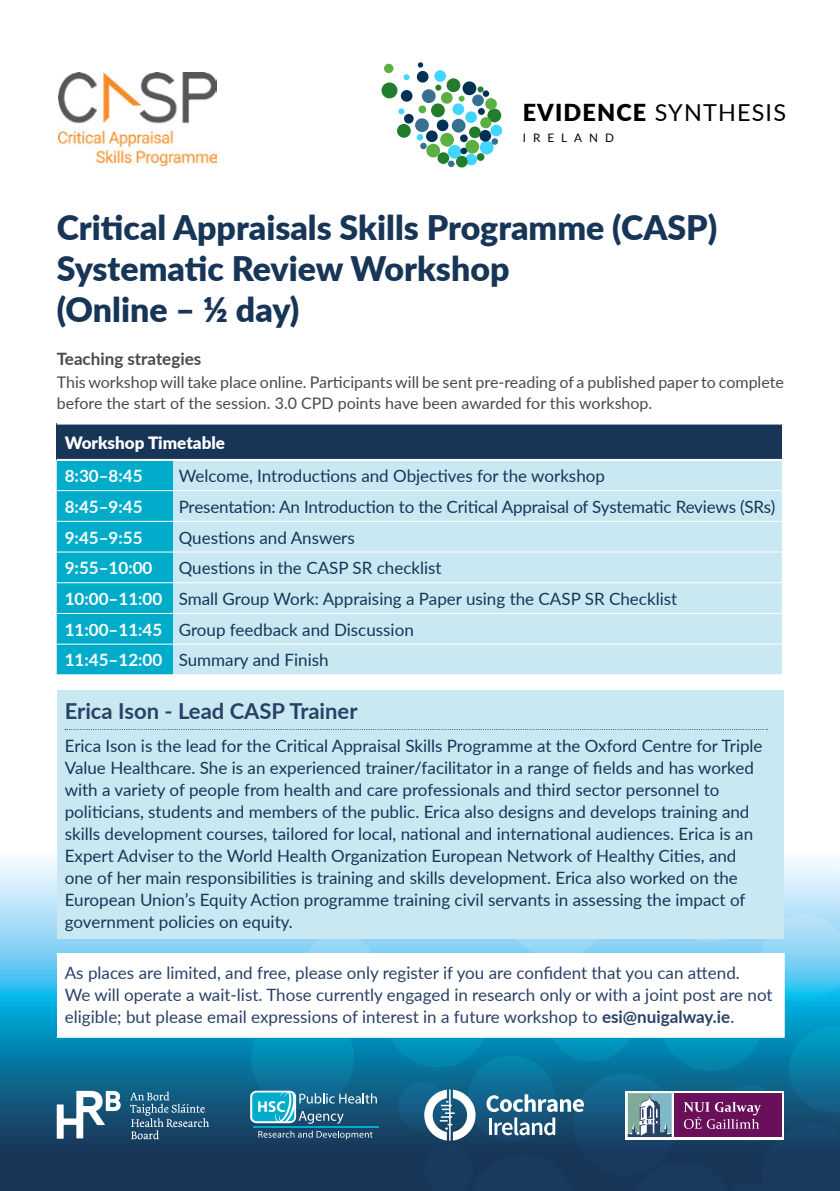
<style>
.page{position:relative;width:840px;height:1191px;background:#fff}
.page>*{position:absolute;margin:0;border:0;box-sizing:border-box;transform-origin:0 0}
.t1{font:900 33.8px/40.6px "Lato";color:#173557}
.t2{font:23.4px "Lato";letter-spacing:.05em;color:#000}
.t3{font:700 22px "Lato";color:#2a4166}
.t4{font:17px/22px "Lato";color:#173557}
.t5{font:17px/22px "Lato";color:#2a4166}
.t6{font:700 17px "Lato";color:#fff}
.t7{font:700 17px "Lato";color:#4a4a49}
.t8{font:900 17px "Lato";color:#fff}
.t9{font:16px/21px "Lato";color:#4a4a49}
.t10{font:11.6px "Lato";letter-spacing:.6em;color:#000}
.s1{font-weight:900}
.s2{font-weight:700;color:#fff}
.s3{font-weight:700}
</style>
<div class="page">
<svg style="left:0;top:847px;width:839px;height:344px;background:#347b9e"></svg>
<svg style="left:760px;top:914px;width:79px;height:86px;background:#79d2f4"></svg>
<div style="left:505px;top:856px;width:103px;height:102px;background:#99d7f7;border-radius:50%"></div>
<svg style="left:251px;top:1007px;width:103px;height:102px;background:#0984aa"></svg>
<svg style="left:573px;top:1073px;width:103px;height:102px;background:#1c547a"></svg>
<div style="left:398px;top:1082px;width:49px;height:48px;background:linear-gradient(to bottom,#0f6f99,#1a4b72);border-radius:50%"></div>
<svg style="left:547px;top:975px;width:88px;height:86px"></svg>
<svg style="left:467px;top:1055px;width:87px;height:86px;background:#0a789f"></svg>
<svg style="left:812px;top:847px;width:27px;height:30px"></svg>
<svg style="left:386px;top:966px;width:103px;height:101px;background:#0a94b8"></svg>
<div style="left:303px;top:933px;width:72px;height:71px;background:#96d6f6;border-radius:50%"></div>
<div style="left:434px;top:70px;width:12px;height:12px;background:#41d5ff;border-radius:50%"></div>
<svg style="left:403px;top:74px;width:6px;height:6px"></svg>
<div style="left:479px;top:141px;width:14px;height:13px;background:#41d5ff;border-radius:50%"></div>
<div style="left:447px;top:145px;width:14px;height:14px;background:#41d5ff;border-radius:50%"></div>
<svg style="left:398px;top:108px;width:6px;height:6px"></svg>
<div style="left:465px;top:111px;width:11px;height:12px;background:#41d5ff;border-radius:50%"></div>
<div style="left:465px;top:154px;width:11px;height:11px;background:#41d5ff;border-radius:50%"></div>
<div style="left:490px;top:125px;width:12px;height:11px;background:#41d5ff;border-radius:50%"></div>
<div style="left:452px;top:103px;width:12px;height:12px;background:#41d5ff;border-radius:50%"></div>
<div style="left:431px;top:103px;width:13px;height:14px;background:#217c2b;border-radius:50%"></div>
<div style="left:397px;top:124px;width:13px;height:14px;background:#217c2b;border-radius:50%"></div>
<div style="left:437px;top:152px;width:12px;height:12px;background:#217c2b;border-radius:50%"></div>
<div style="left:476px;top:153px;width:8px;height:8px;background:#217c2b;border-radius:50%"></div>
<svg style="left:468px;top:126px;width:12px;height:12px"></svg>
<svg style="left:477px;top:86px;width:6px;height:6px"></svg>
<div style="left:446px;top:78px;width:14px;height:14px;background:#217c2b;border-radius:50%"></div>
<svg style="left:435px;top:85px;width:6px;height:6px"></svg>
<div style="left:455px;top:156px;width:12px;height:11px;background:#217c2b;border-radius:50%"></div>
<div style="left:487px;top:109px;width:14px;height:13px;background:#217c2b;border-radius:50%"></div>
<div style="left:381px;top:82px;width:16px;height:16px;background:#217c2b;border-radius:50%"></div>
<div style="left:480px;top:117px;width:11px;height:11px;background:#5ab043;border-radius:50%"></div>
<div style="left:465px;top:140px;width:14px;height:14px;background:#5ab043;border-radius:50%"></div>
<div style="left:441px;top:92px;width:11px;height:12px;background:#5ab043;border-radius:50%"></div>
<div style="left:440px;top:133px;width:13px;height:14px;background:#5ab043;border-radius:50%"></div>
<div style="left:418px;top:106px;width:8px;height:7px;background:#5ab043;border-radius:50%"></div>
<div style="left:384px;top:64px;width:9px;height:9px;background:#5ab043;border-radius:50%"></div>
<div style="left:426px;top:144px;width:14px;height:13px;background:#5ab043;border-radius:50%"></div>
<svg style="left:458px;top:96px;width:6px;height:6px"></svg>
<div style="left:485px;top:98px;width:11px;height:12px;background:#5ab043;border-radius:50%"></div>
<div style="left:462px;top:81px;width:14px;height:14px;background:#003056;border-radius:50%"></div>
<div style="left:482px;top:90px;width:7px;height:7px;background:#003056;border-radius:50%"></div>
<div style="left:416px;top:71px;width:12px;height:12px;background:#003056;border-radius:50%"></div>
<div style="left:460px;top:134px;width:7px;height:8px;background:#003056;border-radius:50%"></div>
<div style="left:479px;top:130px;width:12px;height:12px;background:#003056;border-radius:50%"></div>
<div style="left:460px;top:148px;width:7px;height:6px;background:#003056;border-radius:50%"></div>
<div style="left:416px;top:134px;width:7px;height:7px;background:#41d5ff;border-radius:50%"></div>
<div style="left:436px;top:119px;width:12px;height:12px;background:#003056;border-radius:50%"></div>
<div style="left:426px;top:130px;width:11px;height:12px;background:#003056;border-radius:50%"></div>
<svg style="left:477px;top:108px;width:7px;height:7px"></svg>
<div style="left:400px;top:90px;width:12px;height:12px;background:#003056;border-radius:50%"></div>
<div style="left:421px;top:89px;width:14px;height:14px;background:#396f91;border-radius:50%"></div>
<div style="left:472px;top:95px;width:11px;height:11px;background:#396f91;border-radius:50%"></div>
<div style="left:491px;top:138px;width:7px;height:7px;background:#396f91;border-radius:50%"></div>
<svg style="left:447px;top:160px;width:7px;height:7px"></svg>
<div style="left:451px;top:119px;width:14px;height:14px;background:#396f91;border-radius:50%"></div>
<svg style="left:420px;top:143px;width:6px;height:6px"></svg>
<div style="left:415px;top:118px;width:13px;height:14px;background:#396f91;border-radius:50%"></div>
<svg style="left:417px;top:62px;width:6px;height:6px"></svg>
<div style="left:404px;top:114px;width:9px;height:9px;background:#003056;border-radius:50%"></div>
<svg style="left:627px;top:1026px;width:212px;height:165px;background:#2b5c84"></svg>
<svg style="left:57px;top:1090px;width:64px;height:48px"></svg>
<svg style="left:130px;top:1091px;width:79px;height:48px;background:#366886"></svg>
<svg style="left:258px;top:1130px;width:114px;height:9px"></svg>
<div style="left:250px;top:1090px;width:46px;height:33px;background:#fff;border-radius:6px"></div>
<svg style="left:252px;top:1092px;width:124px;height:31px;background:#408da9"></svg>
<hr style="left:253px;top:1126px;width:125px;height:1px;background:#00acc9">
<svg style="left:424px;top:1089px;width:159px;height:102px;background:#385f7e"></svg>
<div style="left:57px;top:423px;width:725px;height:37px;background:#173557"></div>
<div style="left:57px;top:461px;width:116px;height:213px;background:#00acc9"></div>
<div style="left:173px;top:461px;width:608px;height:213px;background:#cae8f1"></div>
<hr style="left:57px;top:422px;width:116px;height:2px;background:#fff">
<hr style="left:173px;top:422px;width:610px;height:2px;background:#fff">
<hr style="left:57px;top:459px;width:116px;height:2px;background:#fff">
<hr style="left:173px;top:459px;width:610px;height:2px;background:#fff">
<hr style="left:57px;top:490px;width:116px;height:1px;background:#fff">
<hr style="left:173px;top:490px;width:608px;height:1px;background:#fff">
<hr style="left:57px;top:521px;width:116px;height:1px;background:#fff">
<hr style="left:173px;top:521px;width:608px;height:1px;background:#fff">
<hr style="left:57px;top:551px;width:116px;height:1px;background:#fff">
<hr style="left:173px;top:551px;width:608px;height:1px;background:#fff">
<hr style="left:57px;top:582px;width:116px;height:1px;background:#fff">
<hr style="left:173px;top:582px;width:608px;height:1px;background:#fff">
<hr style="left:57px;top:613px;width:116px;height:1px;background:#fff">
<hr style="left:173px;top:613px;width:608px;height:1px;background:#fff">
<hr style="left:57px;top:643px;width:116px;height:1px;background:#fff">
<hr style="left:173px;top:643px;width:608px;height:1px;background:#fff">
<hr style="left:781px;top:424px;width:2px;height:35px;background:#fff">
<div style="left:57px;top:689px;width:726px;height:250px;background:#cae8f1"></div>
<hr style="left:57px;top:689px;width:726px;height:1px;background:#fff">
<div style="left:57px;top:953px;width:726px;height:84px;background:#fff"></div>
<hr style="left:57px;top:953px;width:727px;height:1px;background:#fff">
<hr style="left:57px;top:1036px;width:727px;height:1px;background:#fff">
<hr style="left:782px;top:954px;width:2px;height:82px;background:#fff">
<svg style="left:65px;top:729px;width:701px;height:1px"></svg>
<img style="left:58px;top:73px;width:159px;height:92px">
<h2 class="t2" style="left:522px;top:95px;width:265px"><span class="s1">EVIDENCE</span> SYNTHESIS</h2>
<p class="t10" style="left:522px;top:130px;width:93px">IRELAND</p>
<h1 class="t1" style="left:57px;top:206px;width:661px">Critical Appraisals Skills Programme (CASP)<br>Systematic Review Workshop<br>(Online – ½ day)</h1>
<p class="t7" style="left:57px;top:346px;width:146px">Teaching strategies</p>
<p class="t9" style="left:57px;top:371px;width:728px">This workshop will take place online. Participants will be sent pre-reading of a published paper to complete before the start of the session. 3.0 CPD points have been awarded for this workshop.</p>
<p class="t8" style="left:65px;top:429px;width:162px">Workshop Timetable</p>
<p class="t6" style="left:65px;top:463px;width:79px">8:30–8:45</p>
<p class="t4" style="left:179px;top:464px;width:427px">Welcome, Introductions and Objectives for the workshop</p>
<p class="t6" style="left:65px;top:494px;width:79px">8:45–9:45</p>
<p class="t4" style="left:179px;top:495px;width:597px">Presentation: An Introduction to the Critical Appraisal of Systematic Reviews (SRs)</p>
<p class="t6" style="left:65px;top:525px;width:79px">9:45–9:55</p>
<p class="t4" style="left:179px;top:525px;width:177px">Questions and Answers</p>
<p class="t6" style="left:65px;top:555px;width:89px">9:55–10:00</p>
<p class="t4" style="left:65px;top:552px;width:613px;line-height:30.6px;text-indent:114px">Questions in the CASP SR checklist<br><span class="s2">10:00–11:00</span> Small Group Work: Appraising a Paper using the CASP SR Checklist <span class="s2">11:00–11:45</span> Group feedback and Discussion<br><span class="s2">11:45–12:00</span> Summary and Finish</p>
<p class="t3" style="left:65px;top:694px;width:294px">Erica Ison - Lead CASP Trainer</p>
<p class="t4" style="left:65px;top:734px;width:699px">Erica Ison is the lead for the Critical Appraisal Skills Programme at the Oxford Centre for Triple Value Healthcare. She is an experienced trainer/facilitator in a range of fields and has worked with a variety of people from health and care professionals and third sector personnel to politicians, students and members of the public. Erica also designs and develops training and skills development courses, tailored for local, national and international audiences. Erica is an Expert Adviser to the World Health Organization European Network of Healthy Cities, and one of her main responsibilities is training and skills development. Erica also worked on the European Union’s Equity Action programme training civil servants in assessing the impact of government policies on equity.</p>
<p class="t5" style="left:65px;top:961px;width:709px">As places are limited, and free, please only register if you are confident that you can attend.<br>We will operate a wait-list. Those currently engaged in research only or with a joint post are not eligible; but please email expressions of interest in a future workshop to <span class="s3">esi@nuigalway.ie</span>.</p>
</div>
